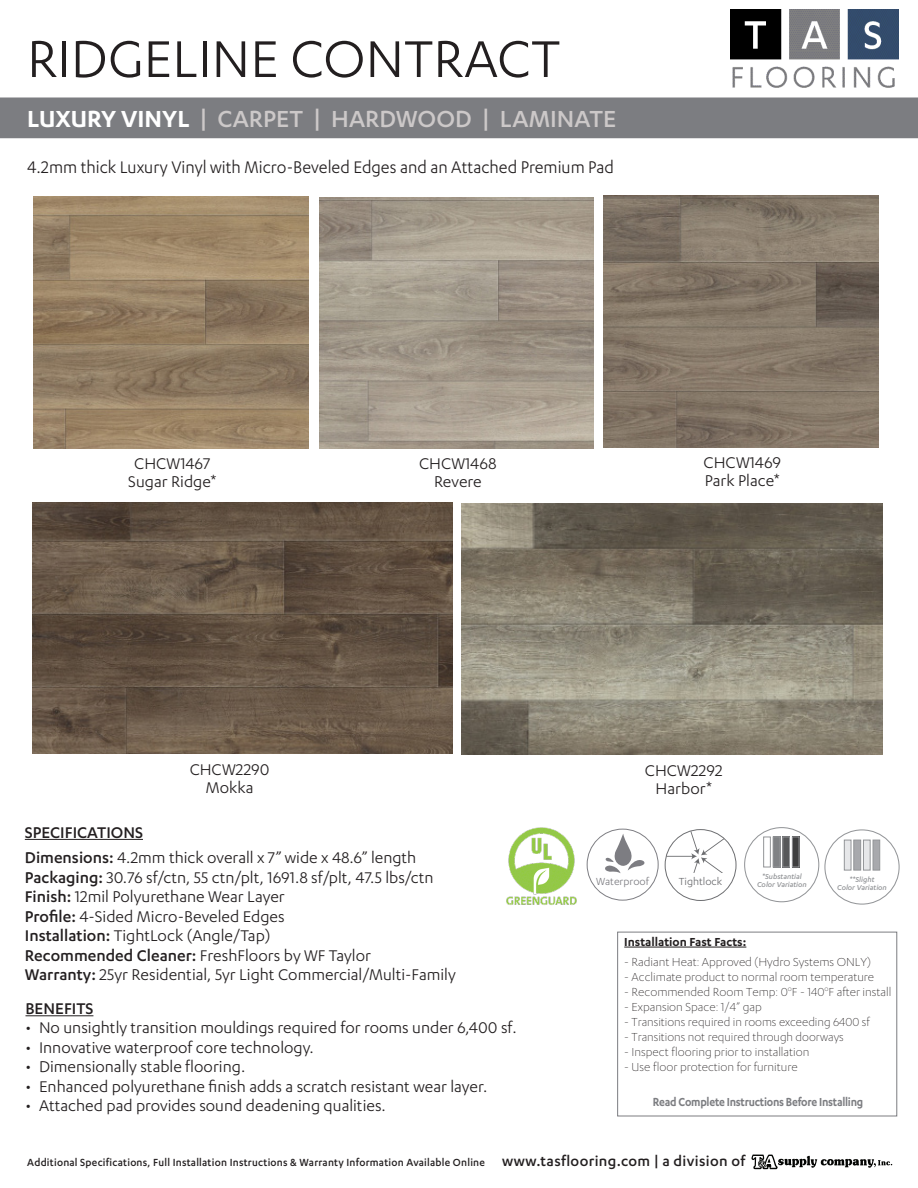
<style>
.page{position:relative;width:918px;height:1188px;background:#fff}
.page>*{position:absolute;margin:0;border:0;box-sizing:border-box;transform-origin:0 0}
.t1{font:60px "Karbon";color:#231f20}
.t2{font:500 27px "Karbon";color:#ccc8c8}
.t3{font:19.5px "Karbon";color:#231f20;scale:.95 1}
.t4{font:18px/18px "Karbon";color:#231f20;text-align:center}
.t5{font:500 18px "Karbon";color:#231f20}
.t6{font:500 16.5px "Karbon";letter-spacing:.02em;color:#231f20}
.t7{font:300 13.5px "Karbon";color:#231f20}
.t8{font:600 13.5px "Karbon";letter-spacing:-.02em;color:#7c7d81;scale:.9 1}
.t9{font:600 13.5px "Karbon";color:#231f20}
.t10{font:500 12px "Karbon";letter-spacing:.02em;color:#231f20;scale:.96 1}
.t11{font:11.85px "Karbon";color:#7d7d82}
.t12{font:11.85px "Karbon";color:#6c6d70}
.t13{font:italic 500 8.25px/8.6px "Karbon";color:#939598;text-align:center}
.s1{font-weight:600;color:#fff}
.s2{font-weight:500}
</style>
<div class="page">
<img style="left:731px;top:9px;width:168px;height:79px">
<div style="left:0;top:98px;width:918px;height:40px;background:#7c7d81"></div>
<svg style="left:752px;top:1155px;width:140px;height:14px"></svg>
<div style="left:617px;top:932px;width:280px;height:184px;border:1px solid #7c7d81"></div>
<hr style="left:624px;top:947px;width:122px;height:1px;background:#231f20">
<svg style="left:665px;top:829px;width:72px;height:72px"></svg>
<svg style="left:587px;top:829px;width:72px;height:72px"></svg>
<img style="left:506px;top:827px;width:71px;height:78px">
<div style="left:824px;top:829px;width:76px;height:76px;border:1px solid #939598;border-radius:50%"></div>
<div style="left:844px;top:840px;width:7px;height:30px;background:#e6e7e9;border:1px solid #939598"></div>
<div style="left:854px;top:840px;width:7px;height:30px;background:#a8a9ad;border:1px solid #939598"></div>
<div style="left:863px;top:840px;width:7px;height:30px;background:#e6e7e9;border:1px solid #939598"></div>
<div style="left:873px;top:840px;width:7px;height:30px;background:#a8a9ad;border:1px solid #939598"></div>
<div style="left:744px;top:827px;width:75px;height:75px;border:1px solid #939598;border-radius:50%"></div>
<div style="left:763px;top:837px;width:8px;height:30px;border:1px solid #939598"></div>
<div style="left:773px;top:837px;width:7px;height:30px;background:#808285"></div>
<div style="left:773px;top:837px;width:7px;height:30px;border:1px solid #939598"></div>
<div style="left:783px;top:837px;width:7px;height:30px;background:#57585a"></div>
<div style="left:783px;top:837px;width:7px;height:30px;border:1px solid #939598"></div>
<div style="left:792px;top:837px;width:7px;height:30px;background:#3e3e3f"></div>
<div style="left:792px;top:837px;width:7px;height:30px;border:1px solid #939598"></div>
<hr style="left:26px;top:1015px;width:67px;height:1px;background:#231f20">
<hr style="left:25px;top:839px;width:118px;height:1px;background:#231f20">
<img style="left:32px;top:503px;width:421px;height:251px">
<img style="left:34px;top:197px;width:274px;height:251px">
<img style="left:462px;top:503px;width:421px;height:252px">
<img style="left:319px;top:197px;width:275px;height:252px">
<img style="left:604px;top:196px;width:274px;height:251px">
<p class="t1" style="left:27px;top:26px;width:535px">RIDGELINE CONTRACT</p>
<p class="t2" style="left:27px;top:104px;width:591px"><span class="s1">LUXURY VINYL</span> | CARPET | HARDWOOD | LAMINATE</p>
<p class="t3" style="left:27px;top:157px;width:619px">4.2mm thick Luxury Vinyl with Micro-Beveled Edges and an Attached Premium Pad</p>
<p class="t4" style="left:128px;top:454px;width:90px">CHCW1467<br>Sugar Ridge*</p>
<p class="t4" style="left:190px;top:760px;width:81px">CHCW2290</p>
<p class="t4" style="left:206px;top:778px;width:49px">Mokka</p>
<p class="t4" style="left:419px;top:455px;width:79px">CHCW1468</p>
<p class="t4" style="left:434px;top:473px;width:49px">Revere</p>
<p class="t4" style="left:704px;top:453px;width:79px">CHCW1469</p>
<p class="t4" style="left:705px;top:471px;width:76px">Park Place*</p>
<p class="t4" style="left:645px;top:761px;width:79px">CHCW2292</p>
<p class="t4" style="left:656px;top:779px;width:58px">Harbor*</p>
<p class="t5" style="left:25px;top:822px;width:120px">SPECIFICATIONS</p>
<p class="t4" style="left:25px;top:848px;width:393px"><span class="s2">Dimensions:</span> 4.2mm thick overall x 7” wide x 48.6” length</p>
<p class="t4" style="left:25px;top:868px;width:410px"><span class="s2">Packaging:</span> 30.76 sf/ctn, 55 ctn/plt, 1691.8 sf/plt, 47.5 lbs/ctn</p>
<p class="t4" style="left:25px;top:887px;width:262px"><span class="s2">Finish:</span> 12mil Polyurethane Wear Layer</p>
<p class="t4" style="left:25px;top:907px;width:261px"><span class="s2">Profile:</span> 4-Sided Micro-Beveled Edges</p>
<p class="t4" style="left:25px;top:926px;width:247px"><span class="s2">Installation:</span> TightLock (Angle/Tap)</p>
<p class="t4" style="left:25px;top:946px;width:348px"><span class="s2">Recommended Cleaner:</span> FreshFloors by WF Taylor</p>
<p class="t4" style="left:25px;top:965px;width:432px"><span class="s2">Warranty:</span> 25yr Residential, 5yr Light Commercial/Multi-Family</p>
<p class="t5" style="left:26px;top:998px;width:69px">BENEFITS</p>
<p class="t4" style="left:26px;top:1019px;width:493px">• No unsightly transition mouldings required for rooms under 6,400 sf.</p>
<p class="t4" style="left:26px;top:1038px;width:290px">• Innovative waterproof core technology.</p>
<p class="t4" style="left:26px;top:1058px;width:221px">• Dimensionally stable flooring.</p>
<p class="t4" style="left:26px;top:1077px;width:463px">• Enhanced polyurethane finish adds a scratch resistant wear layer.</p>
<p class="t4" style="left:26px;top:1097px;width:362px">• Attached pad provides sound deadening qualities.</p>
<p class="t13" style="left:757px;top:872px;width:51px">*Substantial<br>Color Variation</p>
<p class="t11" style="left:596px;top:875px;width:54px">Waterproof</p>
<p class="t12" style="left:679px;top:875px;width:45px">Tightlock</p>
<p class="t13" style="left:837px;top:875px;width:51px">**Slight<br>Color Variation</p>
<p class="t9" style="left:624px;top:934px;width:124px">Installation Fast Facts:</p>
<p class="t7" style="left:624px;top:955px;width:248px">- Radiant Heat: Approved (Hydro Systems ONLY)</p>
<p class="t7" style="left:624px;top:970px;width:251px">- Acclimate product to normal room temperature</p>
<p class="t7" style="left:624px;top:985px;width:269px">- Recommended Room Temp: 0<sup>o</sup>F - 140<sup>o</sup>F after install</p>
<p class="t7" style="left:624px;top:1000px;width:139px">- Expansion Space: 1/4” gap</p>
<p class="t7" style="left:624px;top:1015px;width:247px">- Transitions required in rooms exceeding 6400 sf</p>
<p class="t7" style="left:624px;top:1030px;width:221px">- Transitions not required through doorways</p>
<p class="t7" style="left:624px;top:1045px;width:187px">- Inspect flooring prior to installation</p>
<p class="t7" style="left:624px;top:1060px;width:175px">- Use floor protection for furniture</p>
<p class="t8" style="left:653px;top:1095px;width:235px">Read Complete Instructions Before Installing</p>
<p class="t10" style="left:27px;top:1155px;width:478px">Additional Specifications, Full Installation Instructions &amp; Warranty Information Available Online</p>
<p class="t6" style="left:502px;top:1151px;width:245px">www.tasflooring.com | a division of</p>
</div>
